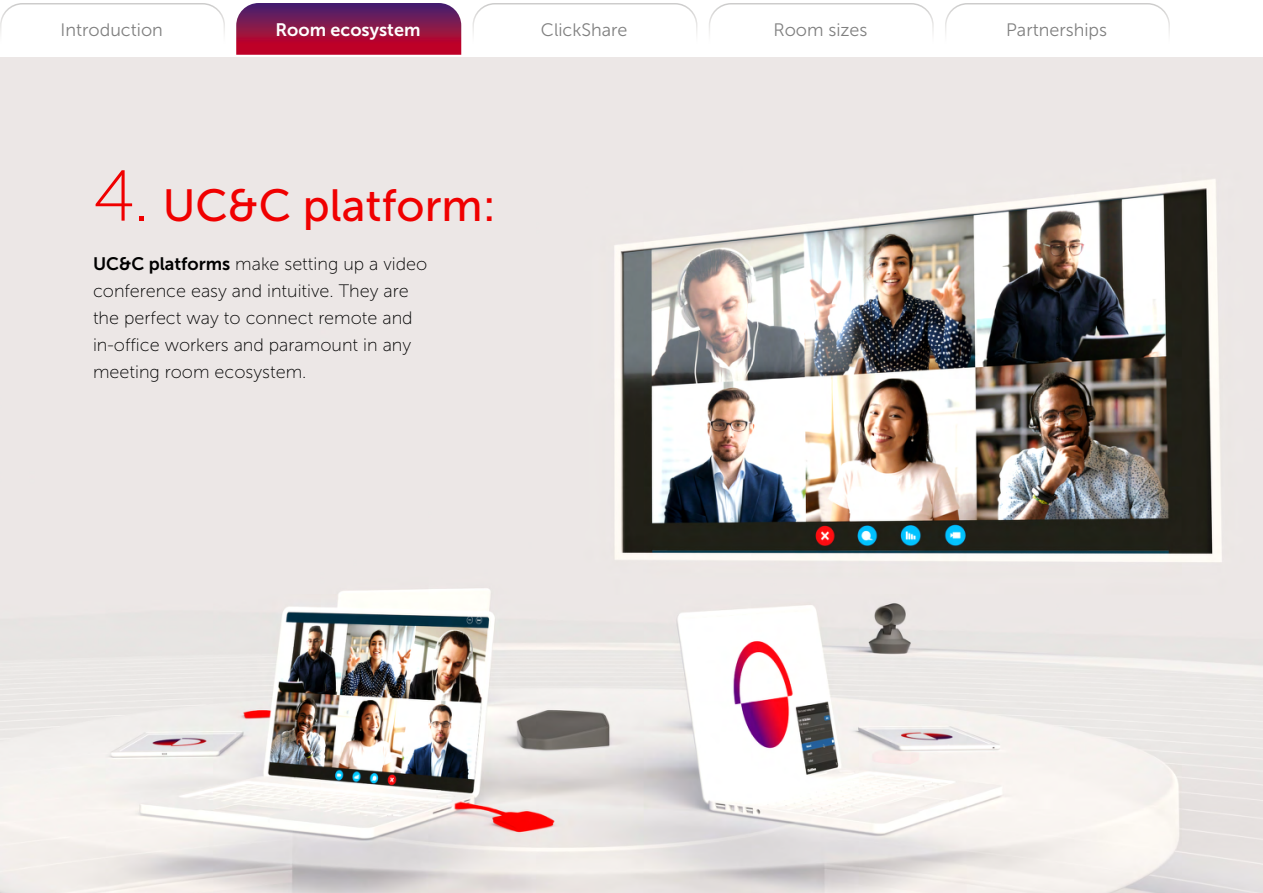
<style>
.page{position:relative;width:1263px;height:893px;background:#fff}
.page>*{position:absolute;margin:0;border:0;box-sizing:border-box;transform-origin:0 0}
.t1{font:45px "Museo Sans 500";color:#f00000}
.t2{font:18px/27px "Museo Sans 100";color:#000}
.t3{font:18px "Museo Sans 300";color:#000}
.t4{font:18px "Museo Sans 700";color:#fff}
.s1{font-family:"Museo Sans 100";font-size:72px}
.s2{font-family:"Museo Sans 700"}
</style>
<div class="page">
<svg style="left:0;top:3px;width:225px;height:31px"></svg>
<svg style="left:472px;top:3px;width:226px;height:31px"></svg>
<svg style="left:945px;top:3px;width:225px;height:31px"></svg>
<svg style="left:709px;top:3px;width:225px;height:31px"></svg>
<svg style="left:236px;top:3px;width:225px;height:52px"></svg>
<img style="left:0;top:58px;width:1263px;height:835px">
<p class="t3" style="left:61px;top:20px;width:104px">Introduction</p>
<p class="t4" style="left:275px;top:19px;width:146px">Room ecosystem</p>
<p class="t3" style="left:541px;top:20px;width:88px">ClickShare</p>
<p class="t3" style="left:773px;top:20px;width:96px">Room sizes</p>
<p class="t3" style="left:1006px;top:20px;width:102px">Partnerships</p>
<h1 class="t1" style="left:93px;top:180px;width:404px"><span class="s1">4.</span> UC&amp;C platform:</h1>
<p class="t2" style="left:93px;top:251px;width:336px"><span class="s2">UC&amp;C platforms</span> make setting up a video conference easy and intuitive. They are the perfect way to connect remote and in-office workers and paramount in any meeting room ecosystem.</p>
</div>
